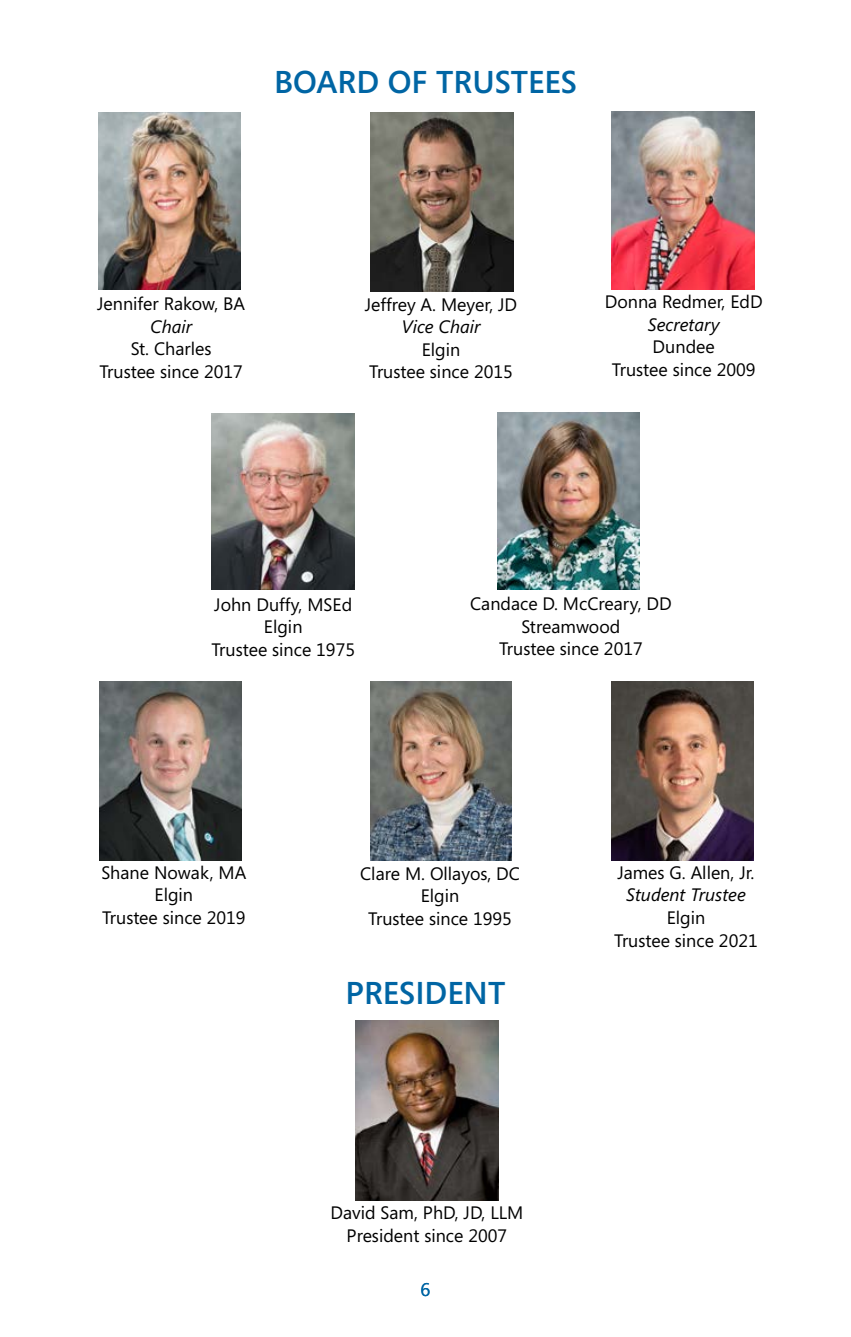
<style>
.page{position:relative;width:851px;height:1337px;background:#fff}
.page>*{position:absolute;margin:0;border:0;box-sizing:border-box;transform-origin:0 0}
.t1{font:600 31.5px "Segoe";color:#0065a4}
.t2{font:18.45px "Segoe";color:#0065a4}
.t3{font:18px/22.5px "Segoe";color:#000;text-align:center}
.t4{font:italic 18px "Segoe";color:#000}
.s1{font-style:italic}
</style>
<div class="page">
<img style="left:99px;top:113px;width:142px;height:177px">
<img style="left:611px;top:112px;width:143px;height:177px">
<img style="left:211px;top:413px;width:143px;height:176px">
<img style="left:370px;top:113px;width:144px;height:179px">
<img style="left:370px;top:681px;width:141px;height:179px">
<img style="left:611px;top:681px;width:142px;height:179px">
<img style="left:355px;top:1021px;width:143px;height:179px">
<img style="left:497px;top:412px;width:142px;height:177px">
<img style="left:99px;top:681px;width:142px;height:179px">
<h2 class="t1" style="left:274px;top:64px;width:304px">BOARD OF TRUSTEES</h2>
<p class="t3" style="left:97px;top:292px;width:149px">Jennifer Rakow, BA</p>
<p class="t4" style="left:150px;top:316px;width:43px">Chair</p>
<p class="t3" style="left:99px;top:337px;width:145px">St. Charles<br>Trustee since 2017</p>
<p class="t3" style="left:365px;top:293px;width:154px">Jeffrey A. Meyer, JD</p>
<p class="t4" style="left:401px;top:317px;width:81px">Vice Chair</p>
<p class="t3" style="left:421px;top:338px;width:40px">Elgin</p>
<p class="t3" style="left:369px;top:360px;width:145px">Trustee since 2015</p>
<p class="t3" style="left:604px;top:290px;width:159px">Donna Redmer, EdD<br><span class="s1">Secretary</span></p>
<p class="t3" style="left:612px;top:335px;width:145px">Dundee<br>Trustee since 2009</p>
<p class="t3" style="left:214px;top:592px;width:139px">John Duffy, MSEd</p>
<p class="t3" style="left:264px;top:615px;width:40px">Elgin</p>
<p class="t3" style="left:211px;top:637px;width:145px">Trustee since 1975</p>
<p class="t3" style="left:470px;top:592px;width:203px">Candace D. McCreary, DD<br>Streamwood<br>Trustee since 2017</p>
<p class="t3" style="left:101px;top:861px;width:146px">Shane Nowak, MA</p>
<p class="t3" style="left:102px;top:883px;width:145px">Elgin<br>Trustee since 2019</p>
<p class="t3" style="left:360px;top:861px;width:161px">Clare M. Ollayos, DC</p>
<p class="t3" style="left:421px;top:884px;width:40px">Elgin</p>
<p class="t3" style="left:368px;top:906px;width:145px">Trustee since 1995</p>
<h2 class="t1" style="left:345px;top:974px;width:161px">PRESIDENT</h2>
<p class="t3" style="left:330px;top:1201px;width:194px">David Sam, PhD, JD, LLM</p>
<p class="t3" style="left:346px;top:1223px;width:162px">President since 2007</p>
<p class="t2" style="left:420px;top:1276px;width:11px">6</p>
<p class="t3" style="left:617px;top:861px;width:138px">James G. Allen, Jr.</p>
<p class="t4" style="left:626px;top:884px;width:121px">Student Trustee</p>
<p class="t3" style="left:614px;top:906px;width:145px">Elgin<br>Trustee since 2021</p>
</div>
